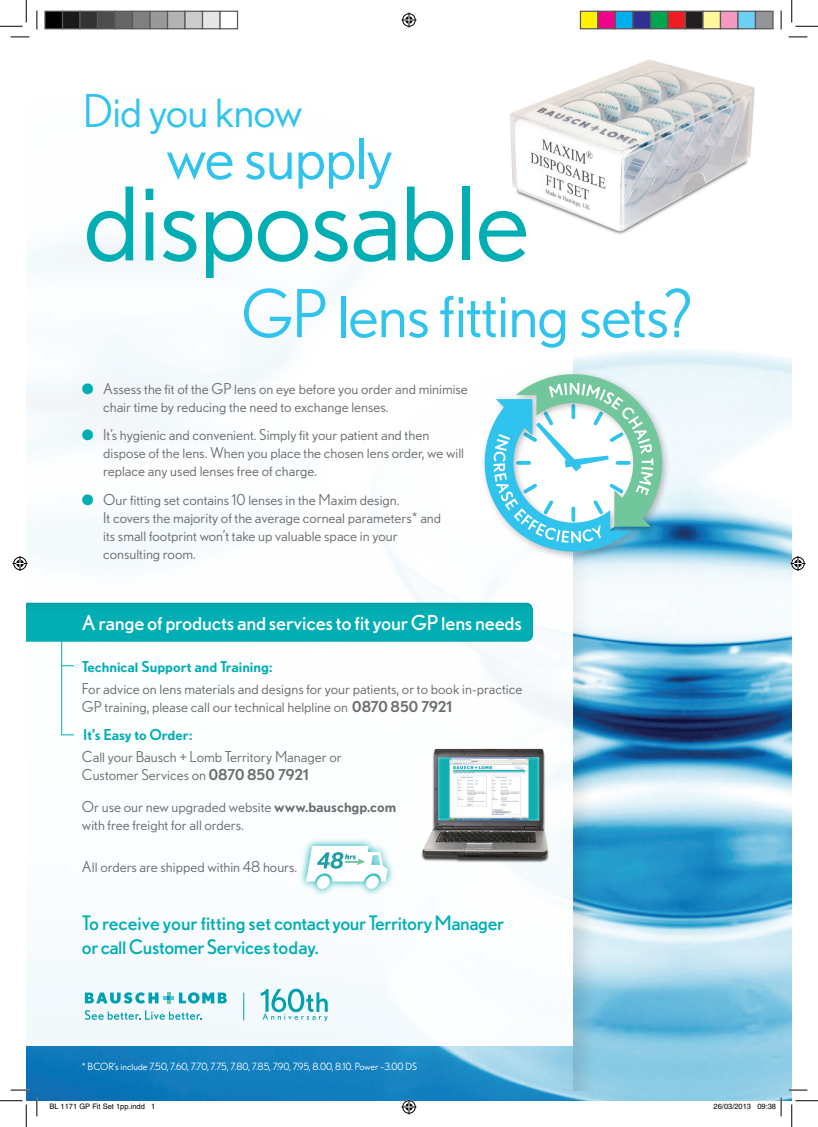
<style>
.page{position:relative;width:818px;height:1127px;background:#fff}
.page>*{position:absolute;margin:0;border:0;box-sizing:border-box;transform-origin:0 0}
.t1{font:117.88px "Nobel BL";letter-spacing:-.02em;color:#00aeb3}
.t2{font:65.88px "Nobel BL";letter-spacing:-.02em;color:#2fc3ed}
.t3{font:64.75px "Nobel BL";letter-spacing:-.02em;color:#2fc3ed}
.t4{font:45.25px "Nobel BL";letter-spacing:-.02em;color:#2fc3ed}
.t5{font:20.62px "Nobel BL";letter-spacing:-.01em;color:#fff}
.t6{font:20px/24px "Nobel BL";letter-spacing:-.02em;color:#00aeb3}
.t7{font:15px/18px "Nobel BL";color:#6c6d70}
.t8{font:500 15px "Nobel BL";color:#00aeb3}
.t9{font:10px "Nobel BL";color:#fff}
.t10{font:7.5px "Helvetica";color:#000}
.s1{color:#00aeb3}
.s2{font-weight:500}
</style>
<div class="page">
<img style="left:26px;top:350px;width:766px;height:750px">
<div style="left:26px;top:37px;width:547px;height:1008px;background:#fff"></div>
<svg style="left:243px;top:992px;width:1px;height:28px"></svg>
<svg style="left:261px;top:988px;width:67px;height:32px"></svg>
<svg style="left:85px;top:992px;width:142px;height:11px"></svg>
<svg style="left:85px;top:1009px;width:117px;height:10px"></svg>
<img style="left:510px;top:60px;width:245px;height:175px">
<img style="left:573px;top:350px;width:21px;height:739px">
<img style="left:421px;top:748px;width:137px;height:119px">
<div style="left:26px;top:600px;width:509px;height:42px;background:#00aeb3"></div>
<svg style="left:300px;top:839px;width:94px;height:57px;fill:#f4fafb"></svg>
<svg style="left:306px;top:845px;width:82px;height:43px"></svg>
<hr style="left:61px;top:635px;width:1px;height:100px;background:#00aeb3">
<svg style="left:62px;top:665px;width:12px;height:1px"></svg>
<svg style="left:62px;top:734px;width:12px;height:1px"></svg>
<svg style="left:484px;top:365px;width:187px;height:195px"></svg>
<svg style="left:11px;top:36px;width:18px;height:2px"></svg>
<svg style="left:788px;top:36px;width:19px;height:2px"></svg>
<svg style="left:11px;top:1088px;width:18px;height:2px"></svg>
<svg style="left:788px;top:1088px;width:19px;height:2px"></svg>
<svg style="left:36px;top:11px;width:2px;height:18px"></svg>
<svg style="left:36px;top:1097px;width:2px;height:18px"></svg>
<svg style="left:780px;top:11px;width:2px;height:18px"></svg>
<svg style="left:0;top:0;width:27px;height:27px"></svg>
<svg style="left:0;top:1100px;width:27px;height:26px"></svg>
<svg style="left:791px;top:0;width:27px;height:27px"></svg>
<svg style="left:791px;top:1100px;width:27px;height:26px"></svg>
<svg style="left:401px;top:13px;width:15px;height:15px"></svg>
<svg style="left:401px;top:1099px;width:15px;height:15px"></svg>
<svg style="left:13px;top:556px;width:15px;height:15px"></svg>
<svg style="left:790px;top:556px;width:15px;height:15px"></svg>
<div style="left:45px;top:11px;width:18px;height:18px;background:#000"></div>
<div style="left:44px;top:11px;width:19px;height:18px;border:1px solid #595959"></div>
<div style="left:63px;top:11px;width:17px;height:18px;background:#1a1a1a"></div>
<div style="left:62px;top:11px;width:19px;height:18px;border:1px solid #595959"></div>
<div style="left:80px;top:11px;width:18px;height:18px;background:#333"></div>
<div style="left:79px;top:11px;width:19px;height:18px;border:1px solid #595959"></div>
<div style="left:98px;top:11px;width:17px;height:18px;background:#4d4d4d"></div>
<div style="left:97px;top:11px;width:19px;height:18px;border:1px solid #595959"></div>
<div style="left:115px;top:11px;width:18px;height:18px;background:#666"></div>
<div style="left:114px;top:11px;width:19px;height:18px;border:1px solid #595959"></div>
<div style="left:133px;top:11px;width:17px;height:18px;background:#808080"></div>
<div style="left:132px;top:11px;width:19px;height:18px;border:1px solid #595959"></div>
<div style="left:150px;top:11px;width:18px;height:18px;background:#999"></div>
<div style="left:149px;top:11px;width:19px;height:18px;border:1px solid #595959"></div>
<div style="left:168px;top:11px;width:17px;height:18px;background:#b3b3b3"></div>
<div style="left:167px;top:11px;width:19px;height:18px;border:1px solid #595959"></div>
<div style="left:185px;top:11px;width:18px;height:18px;background:#ccc"></div>
<div style="left:184px;top:11px;width:19px;height:18px;border:1px solid #595959"></div>
<div style="left:203px;top:11px;width:17px;height:18px;background:#e6e6e6"></div>
<div style="left:202px;top:11px;width:19px;height:18px;border:1px solid #595959"></div>
<div style="left:219px;top:11px;width:19px;height:18px;border:1px solid #595959"></div>
<div style="left:580px;top:11px;width:18px;height:18px;background:#fff101"></div>
<div style="left:580px;top:11px;width:18px;height:18px;border:1px solid #595959"></div>
<div style="left:598px;top:11px;width:17px;height:18px;background:#ed028c"></div>
<div style="left:597px;top:11px;width:19px;height:18px;border:1px solid #595959"></div>
<div style="left:615px;top:11px;width:18px;height:18px;background:#00aeef"></div>
<div style="left:615px;top:11px;width:18px;height:18px;border:1px solid #595959"></div>
<div style="left:633px;top:11px;width:17px;height:18px;background:#2e3092"></div>
<div style="left:632px;top:11px;width:19px;height:18px;border:1px solid #595959"></div>
<div style="left:650px;top:11px;width:18px;height:18px;background:#00a54f"></div>
<div style="left:650px;top:11px;width:18px;height:18px;border:1px solid #595959"></div>
<div style="left:668px;top:11px;width:17px;height:18px;background:#ee1d23"></div>
<div style="left:667px;top:11px;width:19px;height:18px;border:1px solid #595959"></div>
<div style="left:685px;top:11px;width:18px;height:18px;background:#231f20"></div>
<div style="left:685px;top:11px;width:18px;height:18px;border:1px solid #595959"></div>
<div style="left:703px;top:11px;width:17px;height:18px;background:#fff79a"></div>
<div style="left:702px;top:11px;width:19px;height:18px;border:1px solid #595959"></div>
<div style="left:720px;top:11px;width:18px;height:18px;background:#f499c2"></div>
<div style="left:720px;top:11px;width:18px;height:18px;border:1px solid #595959"></div>
<div style="left:738px;top:11px;width:17px;height:18px;background:#6bcff6"></div>
<div style="left:737px;top:11px;width:19px;height:18px;border:1px solid #595959"></div>
<div style="left:755px;top:11px;width:18px;height:18px;background:#939598"></div>
<div style="left:755px;top:11px;width:18px;height:18px;border:1px solid #595959"></div>
<svg style="left:757px;top:1097px;width:25px;height:18px"></svg>
<h3 class="t4" style="left:83px;top:85px;width:221px">Did you know</h3>
<h3 class="t3" style="left:166px;top:119px;width:228px">we supply</h3>
<h1 class="t1" style="left:83px;top:151px;width:448px">disposable</h1>
<h2 class="t2" style="left:241px;top:276px;width:453px">GP lens fitting sets?</h2>
<p class="t7" style="left:103px;top:379px;width:366px;text-indent:-21px"><span class="s1">●</span> Assess the fit of the GP lens on eye before you order and minimise chair time by reducing the need to exchange lenses.</p>
<p class="t7" style="left:103px;top:426px;width:362px;text-indent:-21px"><span class="s1">●</span> It’s hygienic and convenient. Simply fit your patient and then dispose of the lens. When you place the chosen lens order, we will replace any used lenses free of charge.</p>
<p class="t7" style="left:103px;top:490px;width:340px;text-indent:-21px"><span class="s1">●</span> Our fitting set contains 10 lenses in the Maxim design.<br>It covers the majority of the average corneal parameters* and its small footprint won’t take up valuable space in your consulting room.</p>
<h3 class="t5" style="left:82px;top:610px;width:442px">A range of products and services to fit your GP lens needs</h3>
<p class="t8" style="left:82px;top:657px;width:192px">Technical Support and Training:</p>
<p class="t7" style="left:82px;top:679px;width:442px">For advice on lens materials and designs for your patients, or to book in-practice<br>GP training, please call our technical helpline on <span class="s2">0870 850 7921</span></p>
<p class="t8" style="left:83px;top:726px;width:111px">It’s Easy to Order:</p>
<p class="t7" style="left:82px;top:747px;width:261px">Call your Bausch + Lomb Territory Manager or<br>Customer Services on <span class="s2">0870 850 7921</span></p>
<p class="t7" style="left:82px;top:797px;width:316px">Or use our new upgraded website <span class="s2">www.bauschgp.com </span>with free freight for all orders.</p>
<p class="t7" style="left:82px;top:857px;width:217px">All orders are shipped within 48 hours.</p>
<h3 class="t6" style="left:82px;top:910px;width:424px">To receive your fitting set contact your Territory Manager or call Customer Services today.</h3>
<p class="t9" style="left:82px;top:1060px;width:337px">* BCOR’s include 7.50, 7.60, 7.70, 7.75, 7.80, 7.85, 7.90, 7.95, 8.00, 8.10. Power –3.00 DS</p>
<p class="t10" style="left:49px;top:1101px;width:107px">BL 1171 GP Fit Set 1pp.indd 1</p>
<p class="t10" style="left:713px;top:1101px;width:64px">26/03/2013 09:38</p>
</div>
